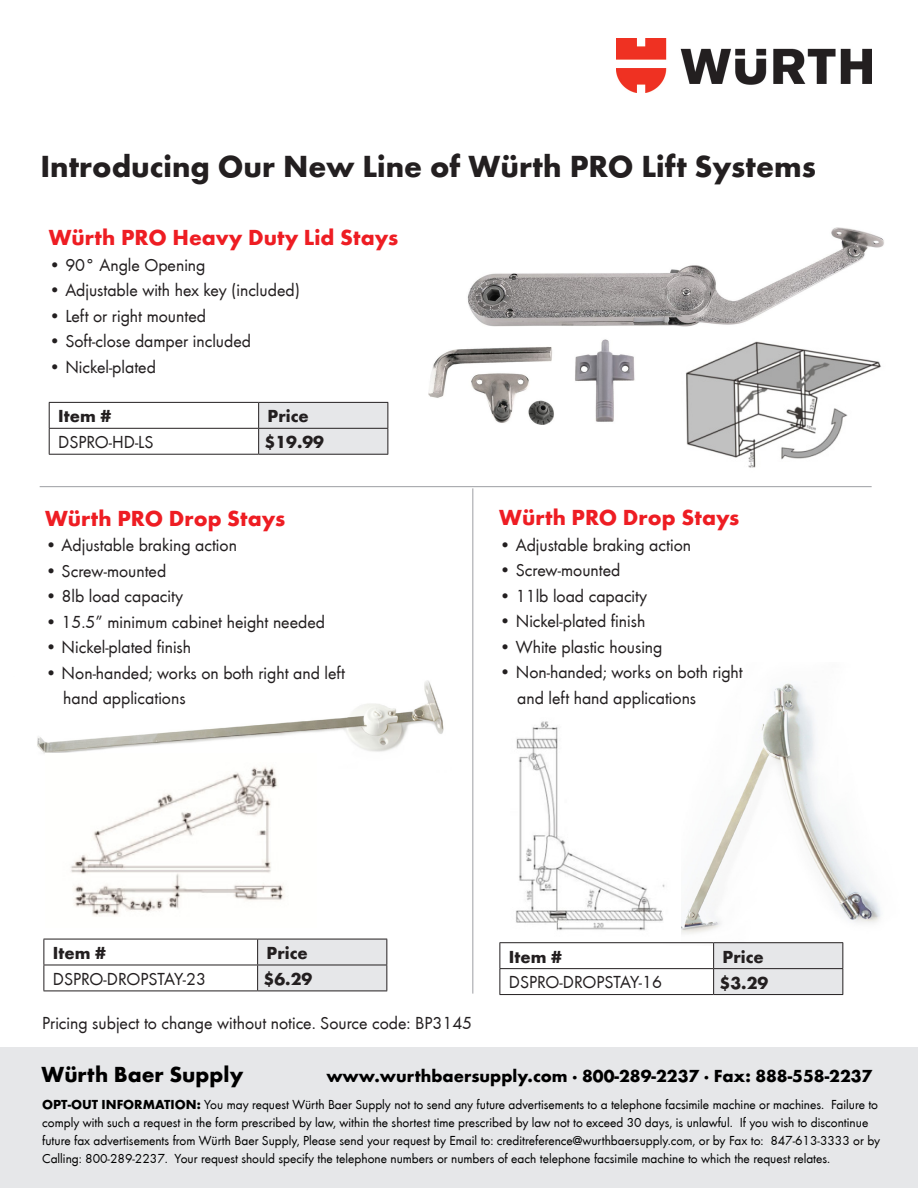
<style>
.page{position:relative;width:918px;height:1188px;background:#fff}
.page>*{position:absolute;margin:0;border:0;box-sizing:border-box;transform-origin:0 0}
.t1{font:700 31.5px "Wuerth";color:#231f20}
.t2{font:700 22.5px "Wuerth";color:#ee1d23}
.t3{font:700 22.5px "Wuerth";color:#000}
.t4{font:18px/25.5px "Wuerth";color:#231f20}
.BODY_TEXT_FINAL{font:700 18px "Wuerth";color:#000}
.t5{font:700 18px "Wuerth";color:#231f20}
.t6{font:13.5px/18px "Wuerth";color:#000}
.s1{font-weight:700}
</style>
<div class="page">
<img style="left:37px;top:680px;width:407px;height:74px">
<img style="left:639px;top:683px;width:242px;height:263px">
<img style="left:617px;top:38px;width:255px;height:55px">
<div style="left:0;top:1048px;width:918px;height:140px;background:#e6e7e9"></div>
<hr style="left:49px;top:402px;width:210px;height:1px;background:#231f20">
<hr style="left:49px;top:428px;width:210px;height:1px;background:#231f20">
<svg style="left:49px;top:403px;width:1px;height:51px"></svg>
<svg style="left:258px;top:402px;width:131px;height:52px;background:#dbdbdd"></svg>
<hr style="left:49px;top:454px;width:210px;height:1px;background:#231f20">
<hr style="left:259px;top:454px;width:129px;height:1px;background:#231f20">
<img style="left:429px;top:228px;width:455px;height:197px">
<hr style="left:40px;top:486px;width:832px;height:1px;background:#a8a9ad">
<img style="left:516px;top:718px;width:165px;height:224px">
<hr style="left:44px;top:939px;width:214px;height:1px;background:#231f20">
<hr style="left:44px;top:965px;width:214px;height:1px;background:#231f20">
<svg style="left:44px;top:939px;width:1px;height:52px"></svg>
<svg style="left:257px;top:939px;width:130px;height:52px;background:#dbdcde"></svg>
<hr style="left:44px;top:991px;width:214px;height:1px;background:#231f20">
<hr style="left:258px;top:991px;width:129px;height:1px;background:#231f20">
<img style="left:70px;top:766px;width:215px;height:150px">
<img style="left:664px;top:339px;width:220px;height:129px">
<hr style="left:500px;top:942px;width:214px;height:1px;background:#231f20">
<hr style="left:714px;top:942px;width:129px;height:1px;background:#231f20">
<hr style="left:500px;top:968px;width:214px;height:1px;background:#231f20">
<svg style="left:500px;top:943px;width:1px;height:51px"></svg>
<svg style="left:713px;top:943px;width:130px;height:51px;background:#dedfe1"></svg>
<hr style="left:500px;top:994px;width:214px;height:1px;background:#231f20">
<hr style="left:714px;top:994px;width:129px;height:1px;background:#231f20">
<hr style="left:472px;top:488px;width:1px;height:506px;background:#a8a9ad">
<p class="t1" style="left:40px;top:143px;width:777px">Introducing Our New Line of Würth PRO Lift Systems</p>
<p class="t2" style="left:49px;top:221px;width:351px">Würth PRO Heavy Duty Lid Stays</p>
<p class="t4" style="left:49px;top:251px;width:158px">• 90° Angle Opening</p>
<p class="t4" style="left:49px;top:277px;width:253px">• Adjustable with hex key (included)</p>
<p class="t4" style="left:49px;top:302px;width:159px">• Left or right mounted</p>
<p class="t4" style="left:49px;top:328px;width:204px">• Soft-close damper included</p>
<p class="t4" style="left:49px;top:353px;width:109px">• Nickel-plated</p>
<p class="t5" style="left:58px;top:403px;width:55px">Item #</p>
<p class="t5" style="left:268px;top:403px;width:43px">Price</p>
<p class="t4" style="left:58px;top:428px;width:97px">DSPRO-HD-LS</p>
<p class="t5" style="left:265px;top:429px;width:61px">$19.99</p>
<p class="t2" style="left:45px;top:502px;width:242px">Würth PRO Drop Stays</p>
<p class="t4" style="left:45px;top:532px;width:193px">• Adjustable braking action</p>
<p class="t4" style="left:45px;top:557px;width:123px">• Screw-mounted</p>
<p class="t4" style="left:45px;top:583px;width:139px">• 8lb load capacity</p>
<p class="t4" style="left:45px;top:608px;width:281px">• 15.5” minimum cabinet height needed</p>
<p class="t4" style="left:45px;top:634px;width:148px">• Nickel-plated finish</p>
<p class="t4" style="left:63px;top:659px;width:284px;text-indent:-18px">• Non-handed; works on both right and left hand applications</p>
<p class="t5" style="left:53px;top:940px;width:55px">Item #</p>
<p class="t5" style="left:267px;top:940px;width:43px">Price</p>
<p class="t4" style="left:53px;top:965px;width:155px">DSPRO-DROPSTAY-23</p>
<p class="t5" style="left:264px;top:966px;width:50px">$6.29</p>
<p class="t2" style="left:499px;top:501px;width:242px">Würth PRO Drop Stays</p>
<p class="t4" style="left:499px;top:531px;width:193px">• Adjustable braking action</p>
<p class="t4" style="left:499px;top:557px;width:123px">• Screw-mounted</p>
<p class="t4" style="left:499px;top:582px;width:149px">• 11lb load capacity</p>
<p class="t4" style="left:499px;top:608px;width:148px">• Nickel-plated finish</p>
<p class="t4" style="left:499px;top:633px;width:165px">• White plastic housing</p>
<p class="t4" style="left:517px;top:659px;width:227px;text-indent:-18px">• Non-handed; works on both right and left hand applications</p>
<p class="t5" style="left:509px;top:943px;width:55px">Item #</p>
<p class="t5" style="left:723px;top:943px;width:43px">Price</p>
<p class="t4" style="left:509px;top:969px;width:155px">DSPRO-DROPSTAY-16</p>
<p class="t5" style="left:720px;top:969px;width:50px">$3.29</p>
<p class="t4" style="left:42px;top:1010px;width:432px">Pricing subject to change without notice. Source code: BP3145</p>
<p class="t3" style="left:42px;top:1058px;width:203px">Würth Baer Supply</p>
<p class="BODY_TEXT_FINAL" style="left:326px;top:1063px;width:548px">www.wurthbaersupply.com ⋅ 800-289-2237 ⋅ Fax: 888-558-2237</p>
<p class="t6" style="left:42px;top:1095px;width:839px"><span class="s1">OPT-OUT INFORMATION:</span> You may request Würth Baer Supply not to send any future advertisements to a telephone facsimile machine or machines. Failure to comply with such a request in the form prescribed by law, within the shortest time prescribed by law not to exceed 30 days, is unlawful. If you wish to discontinue future fax advertisements from Würth Baer Supply, Please send your request by Email to: creditreference@wurthbaersupply.com, or by Fax to: 847-613-3333 or by Calling: 800-289-2237. Your request should specify the telephone numbers or numbers of each telephone facsimile machine to which the request relates.</p>
</div>
